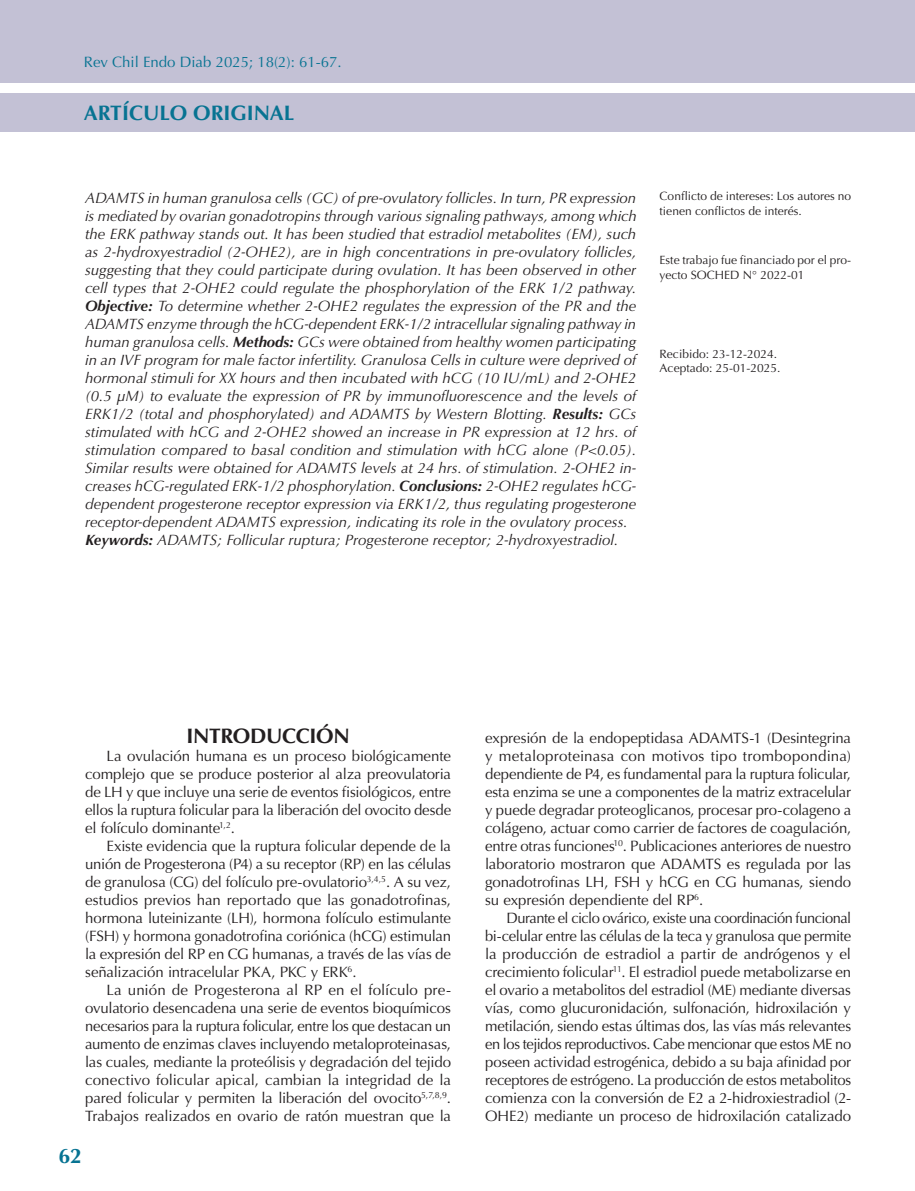
<style>
.page{position:relative;width:915px;height:1191px;background:#fff}
.page>*{position:absolute;margin:0;border:0;box-sizing:border-box;transform-origin:0 0}
.t1{font:700 21px "Optima";color:#077392}
.Sub_titulos_1{font:700 21px "Optima";letter-spacing:-.015em;color:#231f20}
.Texto{font:15px/18px "Optima";letter-spacing:-.01em;color:#231f20;text-align:justify}
.Abstract{font:italic 15px/18px "Optima";color:#231f20;text-align:justify}
.t2{font:15px "Optima";color:#077392}
.Correspondencia{font:12px/14.4px "Optima";color:#231f20}
.s1{font-weight:700}
</style>
<div class="page">
<div style="left:0;top:94px;width:914px;height:38px;background:#c3c1d5"></div>
<div style="left:0;top:0;width:914px;height:83px;background:#c3c1d5"></div>
<p class="t2" style="left:84px;top:53px;width:259px">Rev Chil Endo Diab 2025; 18(2): 61-67.</p>
<h1 class="t1" style="left:84px;top:100px;width:212px">ARTÍCULO ORIGINAL</h1>
<p class="Abstract" style="left:85px;top:189px;width:553px">ADAMTS in human granulosa cells (GC) of pre-ovulatory follicles. In turn, PR expression is mediated by ovarian gonadotropins through various signaling pathways, among which the ERK pathway stands out. It has been studied that estradiol metabolites (EM), such as 2-hydroxyestradiol (2-OHE2), are in high concentrations in pre-ovulatory follicles, suggesting that they could participate during ovulation. It has been observed in other cell types that 2-OHE2 could regulate the phosphorylation of the ERK 1/2 pathway.<br><span class="s1">Objective:</span> To determine whether 2-OHE2 regulates the expression of the PR and the ADAMTS enzyme through the hCG-dependent ERK-1/2 intracellular signaling pathway in human granulosa cells. <span class="s1">Methods:</span> GCs were obtained from healthy women participating in an IVF program for male factor infertility. Granulosa Cells in culture were deprived of hormonal stimuli for XX hours and then incubated with hCG (10 IU/mL) and 2-OHE2 (0.5 µM) to evaluate the expression of PR by immunofluorescence and the levels of ERK1/2 (total and phosphorylated) and ADAMTS by Western Blotting. <span class="s1">Results:</span> GCs stimulated with hCG and 2-OHE2 showed an increase in PR expression at 12 hrs. of stimulation compared to basal condition and stimulation with hCG alone (P&lt;0.05).<br>Similar results were obtained for ADAMTS levels at 24 hrs. of stimulation. 2-OHE2 in&shy;creases hCG-regulated ERK-1/2 phosphorylation. <span class="s1">Conclusions:</span> 2-OHE2 regulates hCG&shy;dependent progesterone receptor expression via ERK1/2, thus regulating progesterone receptor-dependent ADAMTS expression, indicating its role in the ovulatory process.</p>
<p class="Abstract" style="left:85px;top:531px;width:534px"><span class="s1">Keywords:</span> ADAMTS; Follicular ruptura; Progesterone receptor; 2-hydroxyestradiol.</p>
<p class="Correspondencia" style="left:659px;top:189px;width:193px">Conflicto de intereses: Los autores no tienen conflictos de interés.</p>
<p class="Correspondencia" style="left:659px;top:253px;width:193px">Este trabajo fue financiado por el pro&shy;yecto SOCHED N° 2022-01</p>
<p class="Correspondencia" style="left:659px;top:346px;width:119px">Recibido: 23-12-2024.</p>
<p class="Correspondencia" style="left:659px;top:361px;width:122px">Aceptado: 25-01-2025.</p>
<p class="Sub_titulos_1" style="left:186px;top:724px;width:165px">INTRODUCCIÓN</p>
<p class="Texto" style="left:85px;top:747px;width:367px;text-indent:21px">La ovulación humana es un proceso biológicamente complejo que se produce posterior al alza preovulatoria de LH y que incluye una serie de eventos fisiológicos, entre ellos la ruptura folicular para la liberación del ovocito desde el folículo dominante<sup>1,2</sup>.</p>
<p class="Texto" style="left:85px;top:837px;width:367px;text-indent:21px">Existe evidencia que la ruptura folicular depende de la unión de Progesterona (P4) a su receptor (RP) en las células de granulosa (CG) del folículo pre-ovulatorio<sup>3,4,5</sup>. A su vez, estudios previos han reportado que las gonadotrofinas, hormona luteinizante (LH), hormona folículo estimulante (FSH) y hormona gonadotrofina coriónica (hCG) estimulan la expresión del RP en CG humanas, a través de las vías de señalización intracelular PKA, PKC y ERK<sup>6</sup>.</p>
<p class="Texto" style="left:85px;top:981px;width:367px;text-indent:21px">La unión de Progesterona al RP en el folículo pre&shy;ovulatorio desencadena una serie de eventos bioquímicos necesarios para la ruptura folicular, entre los que destacan un aumento de enzimas claves incluyendo metaloproteinasas, las cuales, mediante la proteólisis y degradación del tejido conectivo folicular apical, cambian la integridad de la pared folicular y permiten la liberación del ovocito<sup>5,7,8,9</sup>.<br>Trabajos realizados en ovario de ratón muestran que la</p>
<h1 class="t1" style="left:58px;top:1143px;width:25px">62</h1>
<p class="Texto" style="left:485px;top:729px;width:367px">expresión de la endopeptidasa ADAMTS-1 (Desintegrina y metaloproteinasa con motivos tipo trombopondina) dependiente de P4, es fundamental para la ruptura folicular, esta enzima se une a componentes de la matriz extracelular y puede degradar proteoglicanos, procesar pro-colageno a colágeno, actuar como carrier de factores de coagulación, entre otras funciones<sup>10</sup>. Publicaciones anteriores de nuestro laboratorio mostraron que ADAMTS es regulada por las gonadotrofinas LH, FSH y hCG en CG humanas, siendo su expresión dependiente del RP<sup>6</sup>.</p>
<p class="Texto" style="left:485px;top:909px;width:367px;text-indent:21px">Durante el ciclo ovárico, existe una coordinación funcional bi-celular entre las células de la teca y granulosa que permite la producción de estradiol a partir de andrógenos y el crecimiento folicular<sup>11</sup>. El estradiol puede metabolizarse en el ovario a metabolitos del estradiol (ME) mediante diversas vías, como glucuronidación, sulfonación, hidroxilación y metilación, siendo estas últimas dos, las vías más relevantes en los tejidos reproductivos. Cabe mencionar que estos ME no poseen actividad estrogénica, debido a su baja afinidad por receptores de estrógeno. La producción de estos metabolitos comienza con la conversión de E2 a 2-hidroxiestradiol (2- OHE2) mediante un proceso de hidroxilación catalizado</p>
</div>
